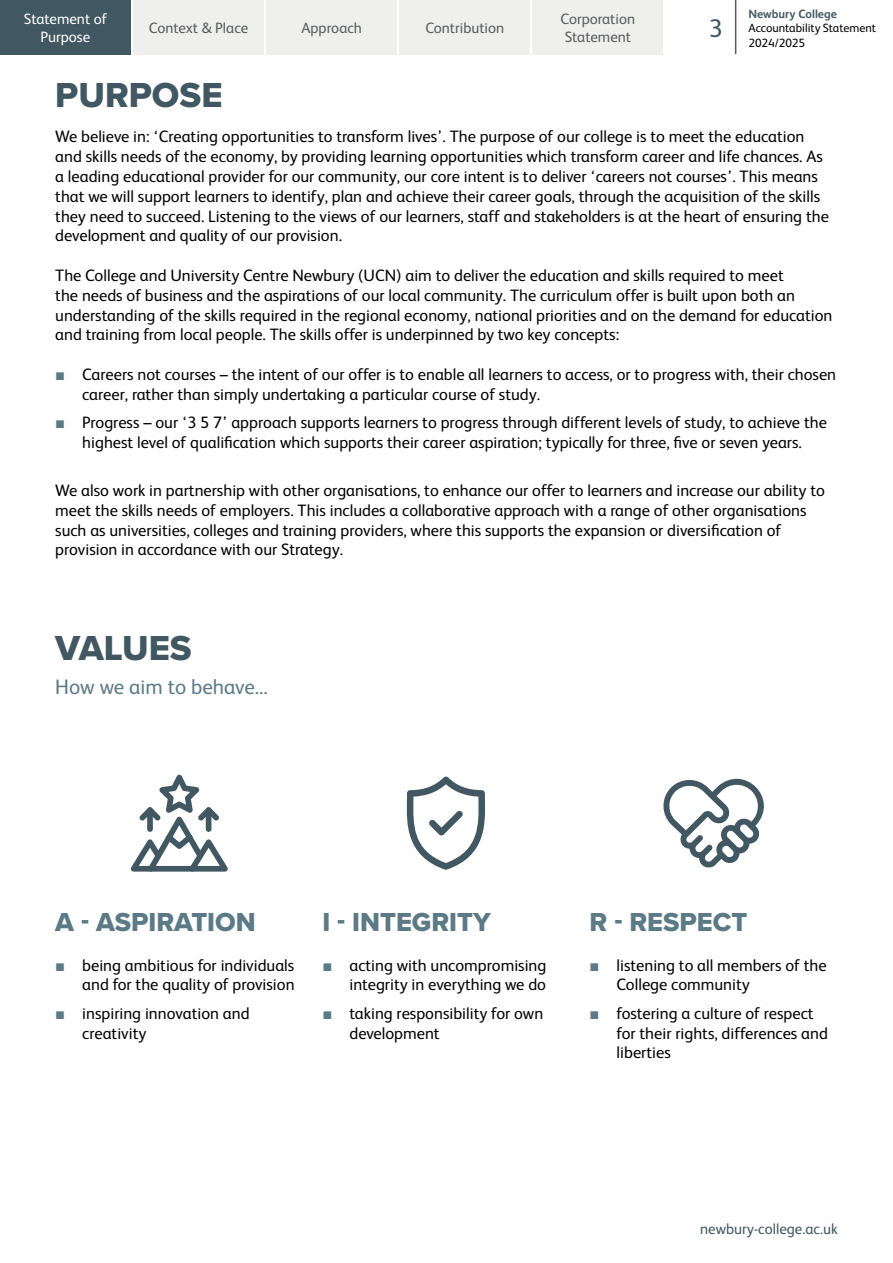
<style>
.page{position:relative;width:893px;height:1263px;background:#fff}
.page>*{position:absolute;margin:0;border:0;box-sizing:border-box;transform-origin:0 0}
.t1{font:36px "Proxima Nova Extrabld";color:#415761}
.t2{font:27px "Proxima Nova Extrabld";color:#5c7a86}
.t3{font:25.5px "FS Albert";color:#415761}
.t4{font:21px "FS Albert";color:#5c7a86}
.t5{font:16.5px/19.8px "FS Albert";color:#000}
.t6{font:15px/18px "FS Albert";color:#595c5d}
.t7{font:15px "FS Albert";color:#415761}
.t8{font:15px/18px "FS Albert";color:#fff;text-align:center}
.t9{font:12px/14.4px "FS Albert";color:#000}
.t10{font:700 12px "FS Albert";color:#415761}
.s1{font-family:"Arial";color:#5c7a86}
</style>
<div class="page">
<hr style="left:735px;top:0;width:1px;height:54px;background:#595c5d">
<div style="left:532px;top:0;width:131px;height:54px;background:#efefee"></div>
<div style="left:133px;top:0;width:131px;height:54px;background:#efefee"></div>
<div style="left:266px;top:0;width:131px;height:54px;background:#efefee"></div>
<div style="left:399px;top:0;width:131px;height:54px;background:#efefee"></div>
<div style="left:0;top:0;width:131px;height:54px;background:#415761"></div>
<svg style="left:663px;top:778px;width:101px;height:90px"></svg>
<svg style="left:406px;top:776px;width:80px;height:94px"></svg>
<svg style="left:131px;top:775px;width:97px;height:97px"></svg>
<p class="t8" style="left:24px;top:9px;width:85px">Statement of<br>Purpose</p>
<p class="t6" style="left:149px;top:18px;width:101px">Context &amp; Place</p>
<p class="t6" style="left:301px;top:18px;width:62px">Approach</p>
<p class="t6" style="left:425px;top:18px;width:80px">Contribution</p>
<p class="t6" style="left:561px;top:9px;width:76px">Corporation<br>Statement</p>
<h3 class="t3" style="left:709px;top:11px;width:16px">3</h3>
<p class="t10" style="left:748px;top:5px;width:90px">Newbury College</p>
<p class="t9" style="left:748px;top:20px;width:129px">Accountability Statement<br>2024/2025</p>
<h1 class="t1" style="left:55px;top:68px;width:169px">PURPOSE</h1>
<p class="t5" style="left:55px;top:126px;width:775px">We believe in: ‘Creating opportunities to transform lives’. The purpose of our college is to meet the education and skills needs of the economy, by providing learning opportunities which transform career and life chances. As a leading educational provider for our community, our core intent is to deliver ‘careers not courses’. This means that we will support learners to identify, plan and achieve their career goals, through the acquisition of the skills they need to succeed. Listening to the views of our learners, staff and stakeholders is at the heart of ensuring the development and quality of our provision.</p>
<p class="t5" style="left:55px;top:265px;width:779px">The College and University Centre Newbury (UCN) aim to deliver the education and skills required to meet<br>the needs of business and the aspirations of our local community. The curriculum offer is built upon both an understanding of the skills required in the regional economy, national priorities and on the demand for education and training from local people. The skills offer is underpinned by two key concepts:</p>
<p class="t5" style="left:82px;top:364px;width:755px;text-indent:-27px"><span class="s1">■</span> Careers not courses – the intent of our offer is to enable all learners to access, or to progress with, their chosen career, rather than simply undertaking a particular course of study.</p>
<p class="t5" style="left:55px;top:412px;width:773px;text-align:center"><span class="s1">■</span> Progress – our ‘3 5 7’ approach supports learners to progress through different levels of study, to achieve the highest level of qualification which supports their career aspiration; typically for three, five or seven years.</p>
<p class="t5" style="left:55px;top:480px;width:771px">We also work in partnership with other organisations, to enhance our offer to learners and increase our ability to meet the skills needs of employers. This includes a collaborative approach with a range of other organisations such as universities, colleges and training providers, where this supports the expansion or diversification of provision in accordance with our Strategy.</p>
<h1 class="t1" style="left:55px;top:621px;width:138px">VALUES</h1>
<p class="t4" style="left:55px;top:673px;width:214px">How we aim to behave...</p>
<h2 class="t2" style="left:55px;top:902px;width:202px">A - ASPIRATION</h2>
<p class="t5" style="left:55px;top:954px;width:241px;text-align:right"><span class="s1">■</span> being ambitious for individuals and for the quality of provision</p>
<p class="t5" style="left:82px;top:1002px;width:169px;text-indent:-27px"><span class="s1">■</span> inspiring innovation and creativity</p>
<h2 class="t2" style="left:322px;top:902px;width:170px">I - INTEGRITY</h2>
<p class="t5" style="left:322px;top:954px;width:225px;text-align:right"><span class="s1">■</span> acting with uncompromising integrity in everything we do</p>
<p class="t5" style="left:349px;top:1002px;width:195px;text-indent:-27px"><span class="s1">■</span> taking responsibility for own development</p>
<h2 class="t2" style="left:590px;top:902px;width:159px">R - RESPECT</h2>
<p class="t5" style="left:617px;top:954px;width:212px;text-indent:-27px"><span class="s1">■</span> listening to all members of the<br>College community</p>
<p class="t5" style="left:617px;top:1002px;width:213px;text-indent:-27px"><span class="s1">■</span> fostering a culture of respect for their rights, differences and liberties</p>
<p class="t7" style="left:700px;top:1219px;width:139px">newbury-college.ac.uk</p>
</div>
